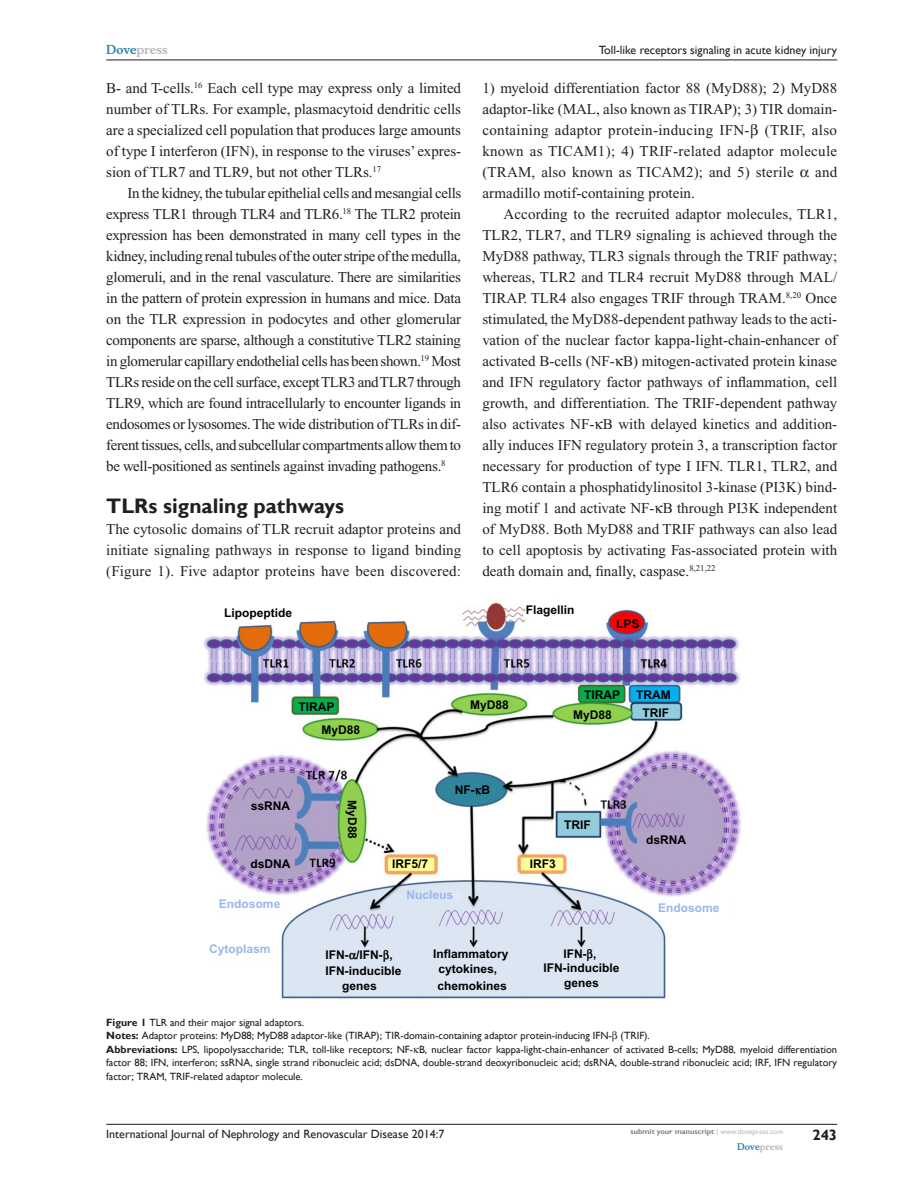
<style>
.page{position:relative;width:918px;height:1188px;background:#fff}
.page>*{position:absolute;margin:0;border:0;box-sizing:border-box;transform-origin:0 0}
.t1{font:700 21px "Gill Sans";color:#231f20}
.Tx{font:15px/21px "Times New Roman";letter-spacing:-.02em;color:#231f20;text-align:justify}
.TxF{font:15px/21px "Times New Roman";letter-spacing:.005em;color:#231f20;text-align:justify}
.RunFolio-R{font:700 15px "Gill Sans";color:#231f20}
.t2{font:700 12px/14.4px "Arial";color:#000;text-align:center}
.RunF-R{font:12px "Gill Sans";color:#231f20}
.RunH-R{font:12px "Gill Sans";color:#231f20}
.t3{font:700 12px "Arial";color:#99b6ed}
.RunH-Brand-R{font:700 12px "Musee";color:#b8b9bc}
.TSNRI{font:10.5px/13.5px "Gill Sans";color:#231f20;text-align:justify}
.FC{font:10.5px "Gill Sans";color:#231f20}
.RunF-Brand-R{font:700 9px "Musee";color:#b8b9bc}
.RunF-SubmityourMS-R{font:700 7.5px "Gill Sans";color:#808285}
.s1{color:#3485ae}
.s2{font-weight:700}
.s3{font-weight:400;color:#b8b9bc}
</style>
<div class="page">
<hr style="left:106px;top:1124px;width:731px;height:1px;background:#231f20">
<hr style="left:106px;top:60px;width:731px;height:1px;background:#231f20">
<img style="left:203px;top:602px;width:538px;height:397px">
<svg style="left:349px;top:952px;width:7px;height:8px"></svg>
<svg style="left:384px;top:949px;width:5px;height:13px"></svg>
<svg style="left:587px;top:948px;width:6px;height:13px"></svg>
<svg style="left:475px;top:788px;width:7px;height:6px"></svg>
<p class="RunH-Brand-R" style="left:106px;top:43px;width:63px"><span class="s1">Dove</span>press</p>
<p class="RunH-R" style="left:599px;top:43px;width:240px">Toll-like receptors signaling in acute kidney injury</p>
<p class="TxF" style="left:106px;top:77px;width:356px">B- and T-cells.<sup>16</sup> Each cell type may express only a limited number of TLRs. For example, plasmacytoid dendritic cells are a specialized cell population that produces large amounts of type I interferon (IFN), in response to the viruses’ expres&shy;sion of TLR7 and TLR9, but not other TLRs.<sup>17</sup></p>
<p class="Tx" style="left:106px;top:182px;width:357px;text-indent:21px">In the kidney, the tubular epithelial cells and mesangial cells express TLR1 through TLR4 and TLR6.<sup>18</sup> The TLR2 protein expression has been demonstrated in many cell types in the kidney, including renal tubules of the outer stripe of the medulla, glomeruli, and in the renal vasculature. There are similarities in the pattern of protein expression in humans and mice. Data on the TLR expression in podocytes and other glomerular components are sparse, although a constitutive TLR2 staining in glomerular capillary endothelial cells has been shown.<sup>19</sup> Most TLRs reside on the cell surface, except TLR3 and TLR7 through TLR9, which are found intracellularly to encounter ligands in endosomes or lysosomes. The wide distribution of TLRs in dif&shy;ferent tissues, cells, and subcellular compartments allow them to be well-positioned as sentinels against invading pathogens.<sup>8</sup></p>
<h1 class="t1" style="left:106px;top:493px;width:239px">TLRs signaling pathways</h1>
<p class="TxF" style="left:106px;top:518px;width:357px">The cytosolic domains of TLR recruit adaptor proteins and initiate signaling pathways in response to ligand binding (Figure 1). Five adaptor proteins have been discovered:</p>
<p class="TxF" style="left:482px;top:77px;width:356px">1) myeloid differentiation factor 88 (MyD88); 2) MyD88 adaptor-like (MAL, also known as TIRAP); 3) TIR domain&shy;containing adaptor protein-inducing IFN- (TRIF, also known as TICAM1); 4) TRIF-related adaptor molecule (TRAM, also known as TICAM2); and 5) sterile</p>
<p class="TxF" style="left:815px;top:161px;width:24px">and</p>
<p class="TxF" style="left:482px;top:182px;width:214px">armadillo motif-containing protein.</p>
<p class="Tx" style="left:482px;top:203px;width:356px;text-indent:21px">According to the recruited adaptor molecules, TLR1, TLR2, TLR7, and TLR9 signaling is achieved through the MyD88 pathway, TLR3 signals through the TRIF pathway; whereas, TLR2 and TLR4 recruit MyD88 through MAL/ TIRAP. TLR4 also engages TRIF through TRAM.<sup>8,20</sup> Once stimulated, the MyD88-dependent pathway leads to the acti&shy;vation of the nuclear factor kappa-light-chain-enhancer of activated B-cells (NF- B) mitogen-activated protein kinase and IFN regulatory factor pathways of inflammation, cell growth, and differentiation. The TRIF-dependent pathway also activates NF- B with delayed kinetics and addition&shy;ally induces IFN regulatory protein 3, a transcription factor necessary for production of type I IFN. TLR1, TLR2, and TLR6 contain a phosphatidylinositol 3-kinase (PI3K) bind&shy;ing motif 1 and activate NF- B through PI3K independent of MyD88. Both MyD88 and TRIF pathways can also lead to cell apoptosis by activating Fas-associated protein with death domain and, finally, caspase.<sup>8,21,22</sup></p>
<p class="t2" style="left:224px;top:606px;width:70px">Lipopeptide</p>
<p class="t2" style="left:526px;top:603px;width:50px">Flagellin</p>
<p class="t2" style="left:616px;top:617px;width:25px">LPS</p>
<p class="t2" style="left:298px;top:699px;width:37px">TIRAP</p>
<p class="t2" style="left:322px;top:723px;width:40px">MyD88</p>
<p class="t2" style="left:470px;top:698px;width:40px">MyD88</p>
<p class="t2" style="left:584px;top:688px;width:37px">TIRAP</p>
<p class="t2" style="left:573px;top:707px;width:40px">MyD88</p>
<p class="t2" style="left:636px;top:688px;width:36px">TRAM</p>
<p class="t2" style="left:642px;top:705px;width:28px">TRIF</p>
<p class="t2" style="left:455px;top:783px;width:37px">NF- B</p>
<p class="t2" style="left:251px;top:799px;width:41px">ssRNA</p>
<p class="t2" style="left:359px;top:800px;width:40px;rotate:90deg">MyD88</p>
<p class="t2" style="left:564px;top:818px;width:28px">TRIF</p>
<p class="t2" style="left:646px;top:832px;width:41px">dsRNA</p>
<p class="t2" style="left:251px;top:857px;width:41px">dsDNA</p>
<p class="t3" style="left:219px;top:896px;width:63px">Endosome</p>
<p class="t3" style="left:209px;top:941px;width:63px">Cytoplasm</p>
<p class="t2" style="left:392px;top:856px;width:38px">IRF5/7</p>
<p class="t2" style="left:530px;top:857px;width:28px">IRF3</p>
<p class="t3" style="left:406px;top:888px;width:48px">Nucleus</p>
<p class="t2" style="left:433px;top:946px;width:77px">Inflammatory</p>
<p class="t2" style="left:325px;top:947px;width:69px">IFN- /IFN- ,</p>
<p class="t2" style="left:544px;top:947px;width:78px">IFN- ,<br>IFN-inducible genes</p>
<p class="t2" style="left:438px;top:961px;width:60px">cytokines,</p>
<p class="t2" style="left:342px;top:964px;width:61px;line-height:15px;text-align:left;text-indent:-17px">IFN-inducible genes</p>
<p class="t2" style="left:438px;top:979px;width:71px">chemokines</p>
<p class="t3" style="left:658px;top:901px;width:63px">Endosome</p>
<p class="FC" style="left:106px;top:1016px;width:199px"><span class="s2">Figure 1</span> TLR and their major signal adaptors.</p>
<p class="TSNRI" style="left:106px;top:1029px;width:545px"><span class="s2">Notes:</span> Adaptor proteins: MyD88; MyD88 adaptor-like (TIRAP); TIR-domain-containing adaptor protein-inducing IFN- (TRIF).</p>
<p class="TSNRI" style="left:106px;top:1042px;width:732px"><span class="s2">Abbreviations:</span> LPS, lipopolysaccharide; TLR, toll-like receptors; NF- B, nuclear factor kappa-light-chain-enhancer of activated B-cells; MyD88, myeloid differentiation factor 88; IFN, interferon; ssRNA, single strand ribonucleic acid; dsDNA, double-strand deoxyribonucleic acid; dsRNA, double-strand ribonucleic acid; IRF, IFN regulatory factor; TRAM, TRIF-related adaptor molecule.</p>
<p class="RunF-R" style="left:106px;top:1127px;width:340px">International Journal of Nephrology and Renovascular Disease 2014:7</p>
<p class="RunF-SubmityourMS-R" style="left:631px;top:1127px;width:154px">submit your manuscript <span class="s3">| www.dovepress.com</span></p>
<p class="RunF-Brand-R" style="left:737px;top:1141px;width:48px"><span class="s1">Dove</span>press</p>
<p class="RunFolio-R" style="left:812px;top:1126px;width:26px">243</p>
</div>
